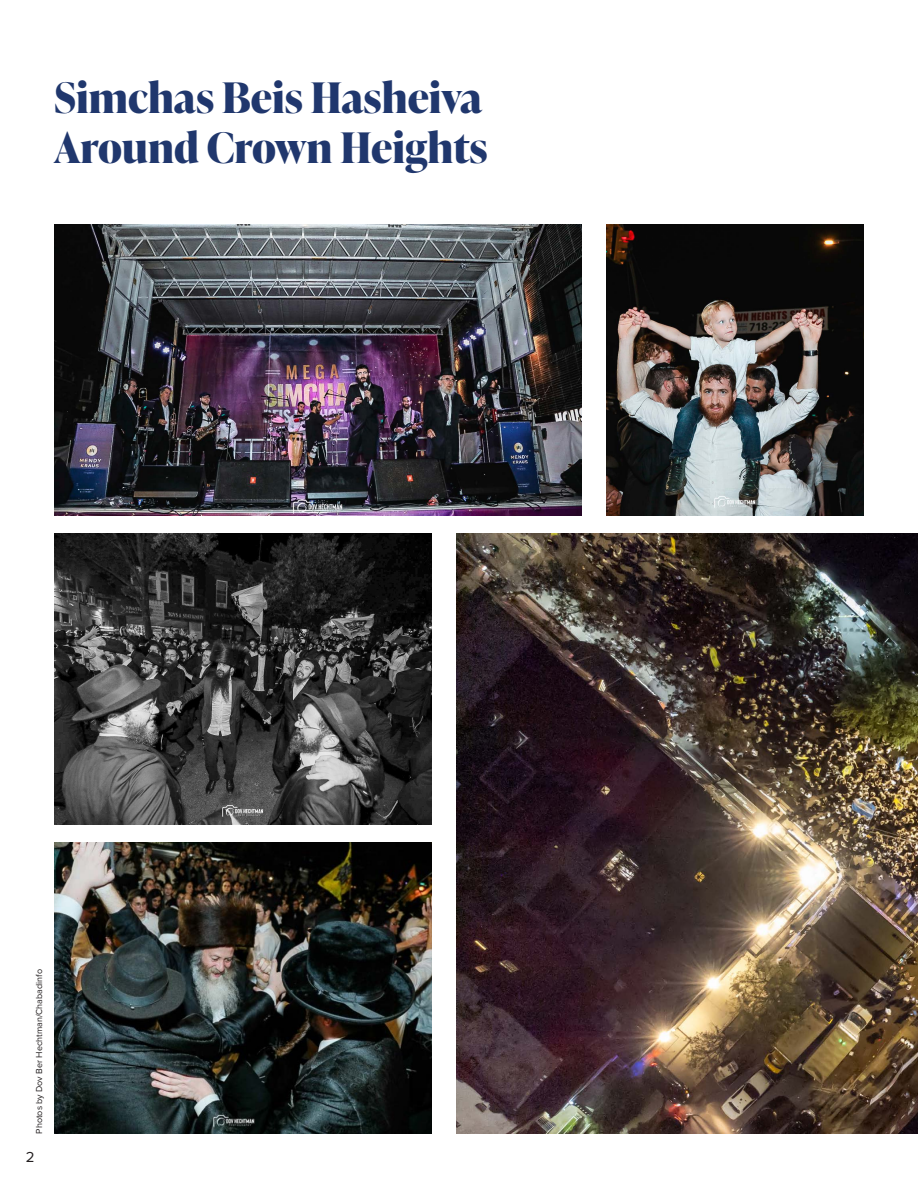
<style>
.page{position:relative;width:918px;height:1188px;background:#fff}
.page>*{position:absolute;margin:0;border:0;box-sizing:border-box;transform-origin:0 0}
.Paragraph_Style_3{font:700 42px/50.4px "Ivy Presto Display";color:#20376d}
.text_sans{font:15px "Proxima Nova";color:#231f20}
.text_sans-2{font:9px "Proxima Nova";color:#231f20}
</style>
<div class="page">
<img style="left:456px;top:533px;width:462px;height:601px">
<img style="left:54px;top:224px;width:527px;height:291px">
<img style="left:606px;top:224px;width:258px;height:291px">
<img style="left:54px;top:533px;width:378px;height:292px">
<img style="left:54px;top:843px;width:378px;height:291px">
<p class="Paragraph_Style_3" style="left:54px;top:71px;width:435px">Simchas Beis Hasheiva<br>Around Crown Heights</p>
<p class="text_sans-2" style="left:32px;top:1134px;width:166px;rotate:-90deg">Photos by Dov Ber Hechtman/Chabadinfo</p>
<p class="text_sans" style="left:26px;top:1146px;width:10px">2</p>
</div>
